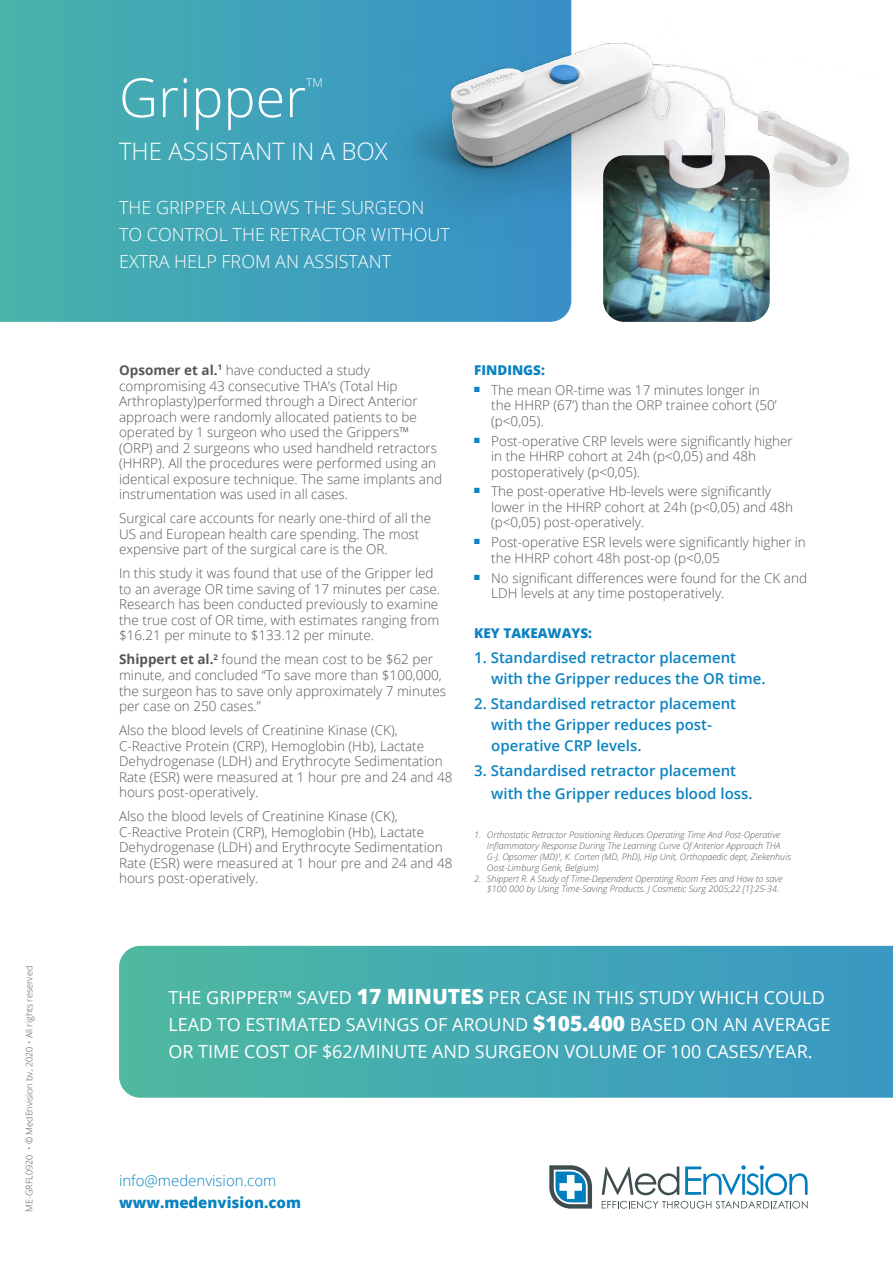
<style>
.page{position:relative;width:893px;height:1263px;background:#fff}
.page>*{position:absolute;margin:0;border:0;box-sizing:border-box;transform-origin:0 0}
.t1{font:300 54px "Open Sans";color:#fff}
.t2{font:300 24px "Open Sans";color:#fff}
.t3{font:18px/27px "Open Sans";color:#fff}
.t4{font:300 18px/27px "Open Sans";color:#fff}
.t5{font:600 15px/21px "Open Sans";color:#0b83c0}
.t6{font:300 15px "Open Sans";color:#0b83c0}
.t7{font:800 15px "Open Sans";color:#0b83c0}
.t8{font:300 13.5px/15.5px "Open Sans";color:#575756}
.t9{font:800 13.5px "Open Sans";color:#0b83c0}
.t10{font:300 12px "Open Sans";color:#fff}
.t11{font:italic 300 9px/10.8px "Open Sans";color:#575756}
.t12{font:300 9px "Open Sans";color:#575756}
.s1{font-weight:700}
.s2{font-weight:800;font-size:21px}
</style>
<div class="page">
<svg style="left:0;top:0;width:571px;height:322px;background:#41a5b6"></svg>
<svg style="left:119px;top:946px;width:774px;height:152px;background:#44a8b2"></svg>
<img style="left:603px;top:247px;width:167px;height:75px">
<img style="left:377px;top:17px;width:472px;height:230px">
<svg style="left:602px;top:1166px;width:77px;height:29px"></svg>
<svg style="left:685px;top:1165px;width:123px;height:30px"></svg>
<svg style="left:602px;top:1201px;width:206px;height:7px"></svg>
<svg style="left:549px;top:1165px;width:43px;height:43px"></svg>
<p class="t12" style="left:23px;top:1212px;width:247px;rotate:-90deg">ME-GRFL0920 • © MedEnvision bv, 2020 • All rights reserved</p>
<h1 class="t1" style="left:119px;top:61px;width:189px">Gripper</h1>
<p class="t10" style="left:306px;top:75px;width:18px">TM</p>
<h2 class="t2" style="left:119px;top:135px;width:270px">THE ASSISTANT IN A BOX</h2>
<h3 class="t4" style="left:119px;top:194px;width:332px">THE GRIPPER ALLOWS THE SURGEON<br>TO CONTROL THE RETRACTOR WITHOUT<br>EXTRA HELP FROM AN ASSISTANT</h3>
<p class="t8" style="left:119px;top:362px;width:325px"><span class="s1">Opsomer et al.</span><sup>1</sup> have conducted a study compromising 43 consecutive THA’s (Total Hip Arthroplasty)performed through a Direct Anterior approach were randomly allocated patients to be operated by 1 surgeon who used the Grippers™ (ORP) and 2 surgeons who used handheld retractors (HHRP). All the procedures were performed using an identical exposure technique. The same implants and instrumentation was used in all cases.</p>
<p class="t8" style="left:119px;top:510px;width:314px">Surgical care accounts for nearly one-third of all the<br>US and European health care spending. The most expensive part of the surgical care is the OR.</p>
<p class="t8" style="left:119px;top:565px;width:322px">In this study it was found that use of the Gripper led to an average OR time saving of 17 minutes per case.<br>Research has been conducted previously to examine the true cost of OR time, with estimates ranging from $16.21 per minute to $133.12 per minute.</p>
<p class="t8" style="left:119px;top:651px;width:329px"><span class="s1">Shippert et al.</span><sup>2</sup> found the mean cost to be $62 per minute, and concluded “To save more than $100,000, the surgeon has to save only approximately 7 minutes per case on 250 cases.”</p>
<p class="t8" style="left:119px;top:722px;width:335px">Also the blood levels of Creatinine Kinase (CK), C-Reactive Protein (CRP), Hemoglobin (Hb), Lactate Dehydrogenase (LDH) and Erythrocyte Sedimentation Rate (ESR) were measured at 1 hour pre and 24 and 48 hours post-operatively.</p>
<p class="t8" style="left:119px;top:808px;width:335px">Also the blood levels of Creatinine Kinase (CK), C-Reactive Protein (CRP), Hemoglobin (Hb), Lactate Dehydrogenase (LDH) and Erythrocyte Sedimentation Rate (ESR) were measured at 1 hour pre and 24 and 48 hours post-operatively.</p>
<p class="t9" style="left:474px;top:360px;width:72px">FINDINGS:</p>
<p class="t8" style="left:491px;top:382px;width:287px;text-indent:-17px"><sup>■</sup> The mean OR-time was 17 minutes longer in the HHRP (67’) than the ORP trainee cohort (50’ (p&lt;0,05).</p>
<p class="t8" style="left:491px;top:432px;width:303px;text-indent:-17px"><sup>■</sup> Post-operative CRP levels were significantly higher in the HHRP cohort at 24h (p&lt;0,05) and 48h postoperatively (p&lt;0,05).</p>
<p class="t8" style="left:491px;top:483px;width:303px;text-indent:-17px"><sup>■</sup> The post-operative Hb-levels were significantly lower in the HHRP cohort at 24h (p&lt;0,05) and 48h (p&lt;0,05) post-operatively.</p>
<p class="t8" style="left:491px;top:534px;width:316px;text-indent:-17px"><sup>■</sup> Post-operative ESR levels were significantly higher in the HHRP cohort 48h post-op (p&lt;0,05</p>
<p class="t8" style="left:491px;top:569px;width:317px;text-indent:-17px"><sup>■</sup> No significant differences were found for the CK and<br>LDH levels at any time postoperatively.</p>
<p class="t9" style="left:474px;top:622px;width:119px">KEY TAKEAWAYS:</p>
<p class="t5" style="left:491px;top:647px;width:276px;text-indent:-17px">1. Standardised retractor placement with the Gripper reduces the OR time.</p>
<p class="t5" style="left:491px;top:693px;width:246px;text-indent:-17px">2. Standardised retractor placement with the Gripper reduces post&shy;operative CRP levels.</p>
<p class="t5" style="left:491px;top:759px;width:263px;line-height:22.5px;text-indent:-17px">3. Standardised retractor placement with the Gripper reduces blood loss.</p>
<p class="t11" style="left:487px;top:829px;width:306px;text-indent:-13px">1. Orthostatic Retractor Positioning Reduces Operating Time And Post-Operative Inflammatory Response During The Learning Curve Of Anterior Approach THA G-J. Opsomer (MD)¹, K. Corten (MD, PhD), Hip Unit, Orthopaedic dept, Ziekenhuis Oost-Limburg Genk, Belgium)</p>
<p class="t11" style="left:487px;top:873px;width:297px;text-indent:-13px">2. Shippert R. A Study of Time-Dependent Operating Room Fees and How to save $100 000 by Using Time-Saving Products. J Cosmetic Surg 2005;22 [1]:25-34.</p>
<h3 class="t3" style="left:168px;top:983px;width:663px">THE GRIPPER™ SAVED <span class="s2">17 MINUTES</span> PER CASE IN THIS STUDY WHICH COULD<br>LEAD TO ESTIMATED SAVINGS OF AROUND <span class="s2">$105.400</span> BASED ON AN AVERAGE<br>OR TIME COST OF $62/MINUTE AND SURGEON VOLUME OF 100 CASES/YEAR.</h3>
<p class="t6" style="left:119px;top:1170px;width:159px">info@medenvision.com</p>
<p class="t7" style="left:119px;top:1191px;width:184px">www.medenvision.com</p>
</div>
